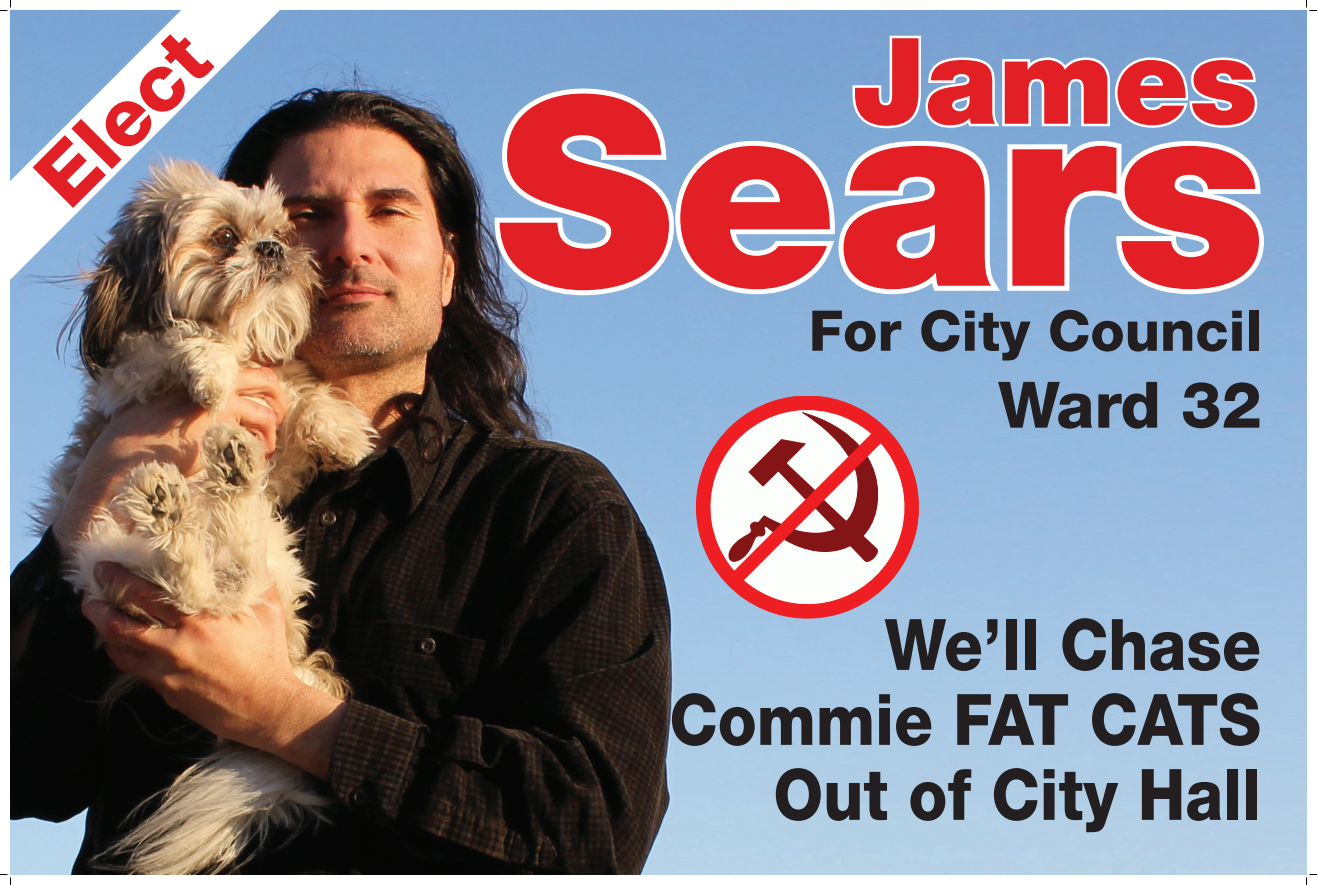
<style>
.page{position:relative;width:1317px;height:885px;background:#fff}
.page>*{position:absolute;margin:0;border:0;box-sizing:border-box;transform-origin:0 0}
.t1{font:800 80.25px "Helvetica Neue";color:#e11f25}
.t2{font:800 71px/75px "Helvetica Neue";color:#231f20;text-align:right;scale:.9 1}
.t3{font:800 64.15px "Helvetica Neue";letter-spacing:-.01em;color:#231f20}
.t4{font:800 56.15px "Helvetica Neue";color:#231f20}
</style>
<div class="page">
<img style="left:11px;top:11px;width:1295px;height:863px">
<svg style="left:696px;top:396px;width:223px;height:222px;background:#b7849d"></svg>
<svg style="left:710px;top:409px;width:195px;height:195px"></svg>
<svg style="left:490px;top:33px;width:774px;height:267px;background:#b9748b"></svg>
<img style="left:10px;top:10px;width:278px;height:276px">
<svg style="left:0;top:0;width:11px;height:12px"></svg>
<svg style="left:0;top:874px;width:11px;height:11px"></svg>
<svg style="left:1306px;top:0;width:11px;height:11px"></svg>
<svg style="left:1306px;top:874px;width:11px;height:11px"></svg>
<p class="t1" style="left:16px;top:158px;width:208px;rotate:-45deg">Elect</p>
<p class="t4" style="left:809px;top:297px;width:455px">For City Council</p>
<p class="t3" style="left:998px;top:367px;width:265px">Ward 32</p>
<p class="t2" style="left:669px;top:607px;width:659px">We’ll Chase<br>Commie FAT CATS<br>Out of City Hall</p>
</div>
